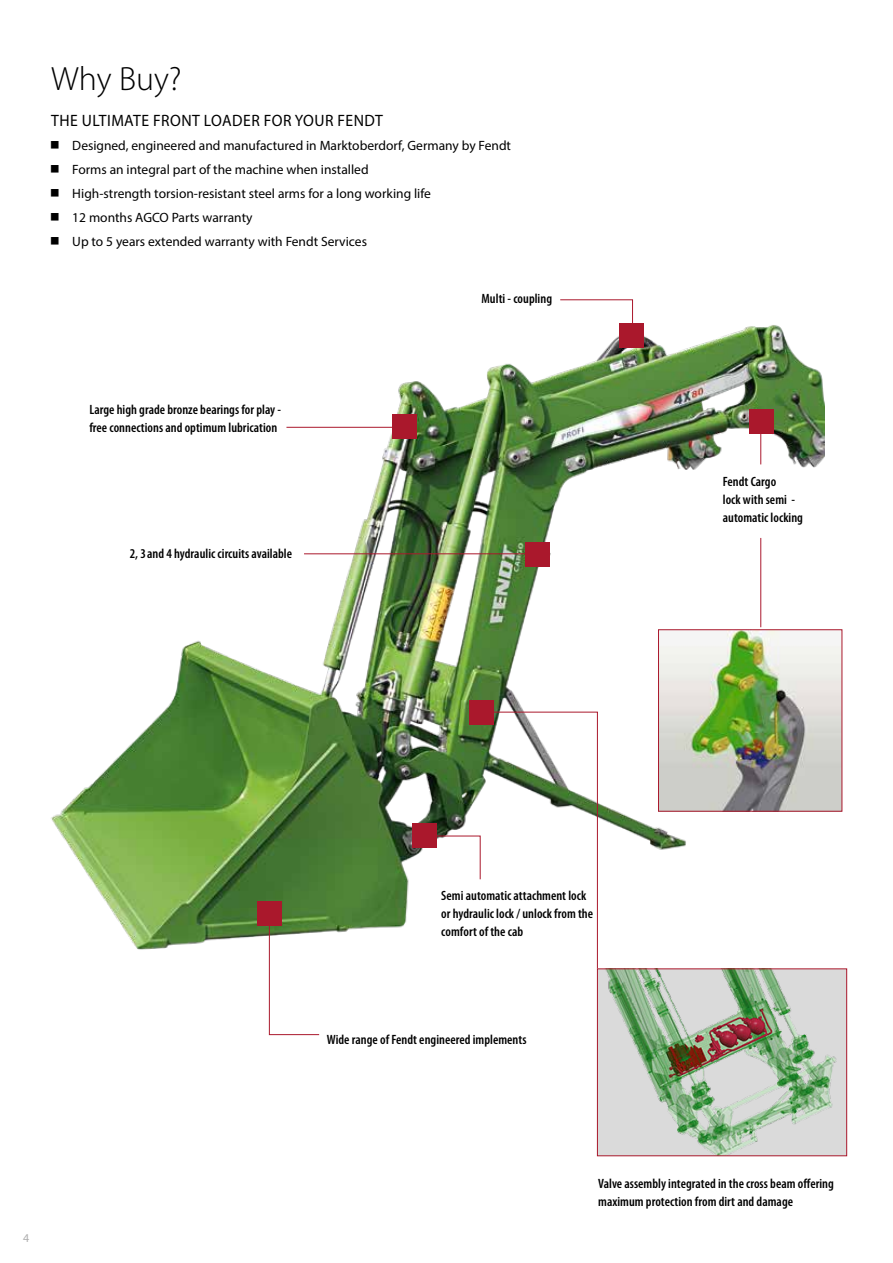
<style>
.page{position:relative;width:893px;height:1263px;background:#fff}
.page>*{position:absolute;margin:0;border:0;box-sizing:border-box;transform-origin:0 0}
.t1{font:300 33.75px "Myriad Pro";color:#000}
.t2{font:16.5px "Myriad Pro";letter-spacing:.03em;color:#000;scale:.95 1}
.t3{font:600 condensed 13.5px/18px "Myriad Pro";letter-spacing:.005em;color:#000}
.t4{font:13.5px/24px "Myriad Pro";color:#000}
.t5{font:12px "Myriad Pro";color:#aeaeae}
</style>
<div class="page">
<img style="left:51px;top:323px;width:773px;height:706px">
<div style="left:469px;top:700px;width:24px;height:24px;background:#aa182c"></div>
<img style="left:599px;top:970px;width:246px;height:184px">
<div style="left:597px;top:968px;width:250px;height:188px;border:1px solid #aa182c"></div>
<div style="left:412px;top:824px;width:24px;height:24px;background:#aa182c"></div>
<div style="left:257px;top:901px;width:24px;height:24px;background:#aa182c"></div>
<svg style="left:269px;top:918px;width:51px;height:117px"></svg>
<svg style="left:424px;top:711px;width:174px;height:258px"></svg>
<div style="left:525px;top:542px;width:24px;height:24px;background:#aa182c"></div>
<hr style="left:304px;top:553px;width:233px;height:1px;background:#aa182c">
<div style="left:749px;top:409px;width:24px;height:24px;background:#aa182c"></div>
<hr style="left:760px;top:412px;width:1px;height:52px;background:#aa182c">
<hr style="left:286px;top:427px;width:115px;height:1px;background:#aa182c">
<div style="left:392px;top:415px;width:24px;height:24px;background:#aa182c"></div>
<div style="left:620px;top:324px;width:24px;height:24px;background:#aa182c"></div>
<svg style="left:559px;top:299px;width:74px;height:33px"></svg>
<hr style="left:760px;top:538px;width:1px;height:89px;background:#aa182c">
<img style="left:660px;top:631px;width:180px;height:179px">
<div style="left:658px;top:629px;width:184px;height:183px;border:1px solid #aa182c"></div>
<h1 class="t1" style="left:51px;top:60px;width:132px">Why Buy?</h1>
<p class="t2" style="left:51px;top:110px;width:351px">THE ULTIMATE FRONT LOADER FOR YOUR FENDT</p>
<p class="t4" style="left:72px;top:133px;width:440px">Designed, engineered and manufactured in Marktoberdorf, Germany by Fendt Forms an integral part of the machine when installed<br>High-strength torsion-resistant steel arms for a long working life<br>12 months AGCO Parts warranty<br>Up to 5 years extended warranty with Fendt Services</p>
<p class="t3" style="left:89px;top:401px;width:193px">Large high grade bronze bearings for play - free connections and optimum lubrication</p>
<p class="t3" style="left:130px;top:545px;width:164px">2, 3and 4 hydraulic circuits available</p>
<p class="t3" style="left:482px;top:290px;width:72px">Multi - coupling</p>
<p class="t3" style="left:723px;top:473px;width:82px">Fendt Cargo<br>lock with semi - automatic locking</p>
<p class="t5" style="left:23px;top:1231px;width:8px">4</p>
<p class="t3" style="left:441px;top:887px;width:153px">Semi automatic attachment lock or hydraulic lock / unlock from the comfort of the cab</p>
<p class="t3" style="left:327px;top:1031px;width:201px">Wide range of Fendt engineered implements</p>
<p class="t3" style="left:598px;top:1175px;width:237px">Valve assembly integrated in the cross beam offering maximum protection from dirt and damage</p>
</div>
